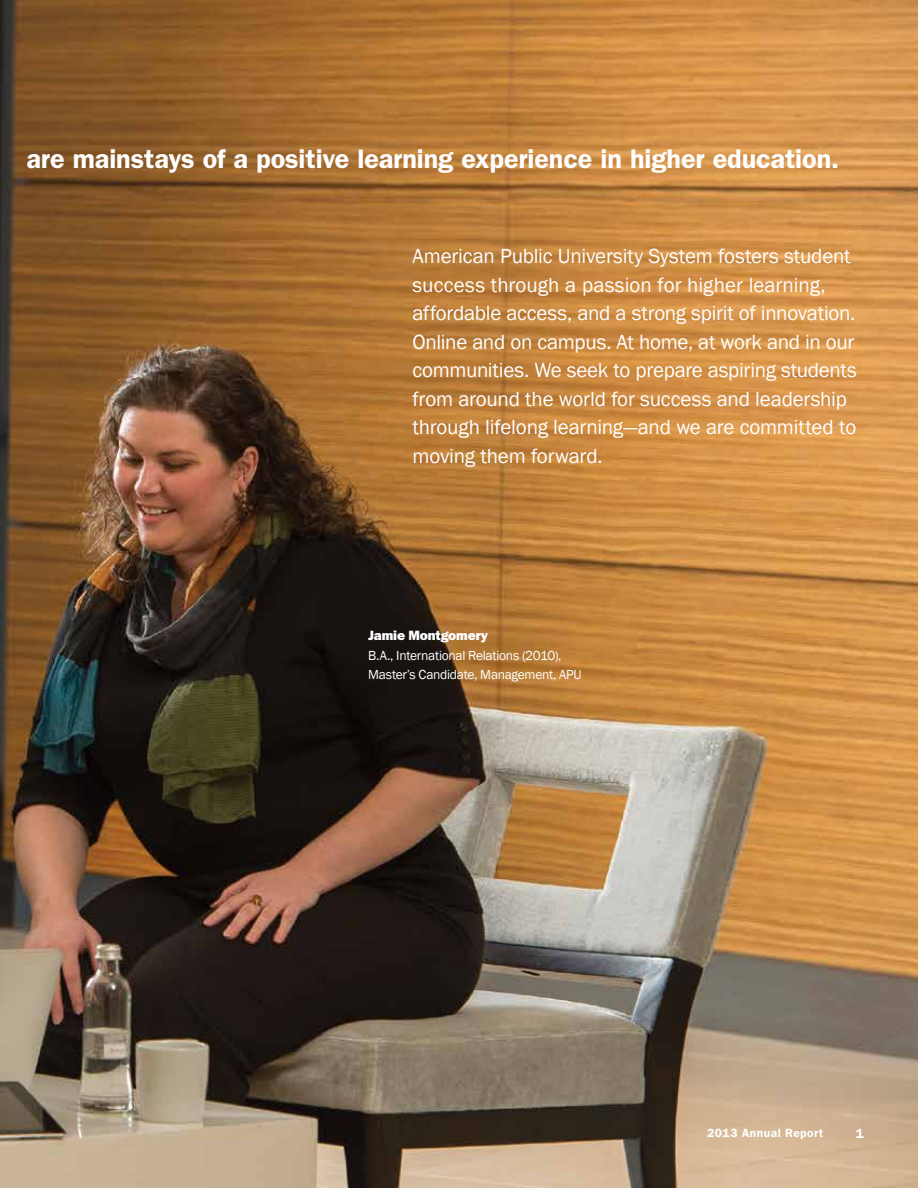
<style>
.page{position:relative;width:918px;height:1188px;background:#fff}
.page>*{position:absolute;margin:0;border:0;box-sizing:border-box;transform-origin:0 0}
.t1{font:600 27px "Franklin Gothic";letter-spacing:-.005em;color:#fff}
.t2{font:21px/28.5px "Franklin Gothic";letter-spacing:-.01em;color:#fff}
.t3{font:13.5px/19.5px "Franklin Gothic";letter-spacing:-.02em;color:#fff}
.t4{font:800 13.5px "Franklin Gothic";letter-spacing:-.01em;color:#fff}
.t5{font:600 13.5px "Franklin Gothic";color:#fff}
.t6{font:600 12px "Franklin Gothic";letter-spacing:.04em;color:#fff}
</style>
<div class="page">
<img style="left:0;top:0;width:918px;height:1188px">
<p class="t1" style="left:27px;top:143px;width:814px">are mainstays of a positive learning experience in higher education.</p>
<p class="t2" style="left:413px;top:242px;width:446px">American Public University System fosters student success through a passion for higher learning, affordable access, and a strong spirit of innovation.<br>Online and on campus. At home, at work and in our communities. We seek to prepare aspiring students from around the world for success and leadership through lifelong learning—and we are committed to moving them forward.</p>
<p class="t4" style="left:368px;top:628px;width:121px">Jamie Montgomery</p>
<p class="t3" style="left:368px;top:646px;width:215px">B.A., International Relations (2010),<br>Master’s Candidate, Management, APU</p>
<p class="t6" style="left:707px;top:1126px;width:118px">2013 Annual Report</p>
<p class="t5" style="left:856px;top:1126px;width:10px">1</p>
</div>
